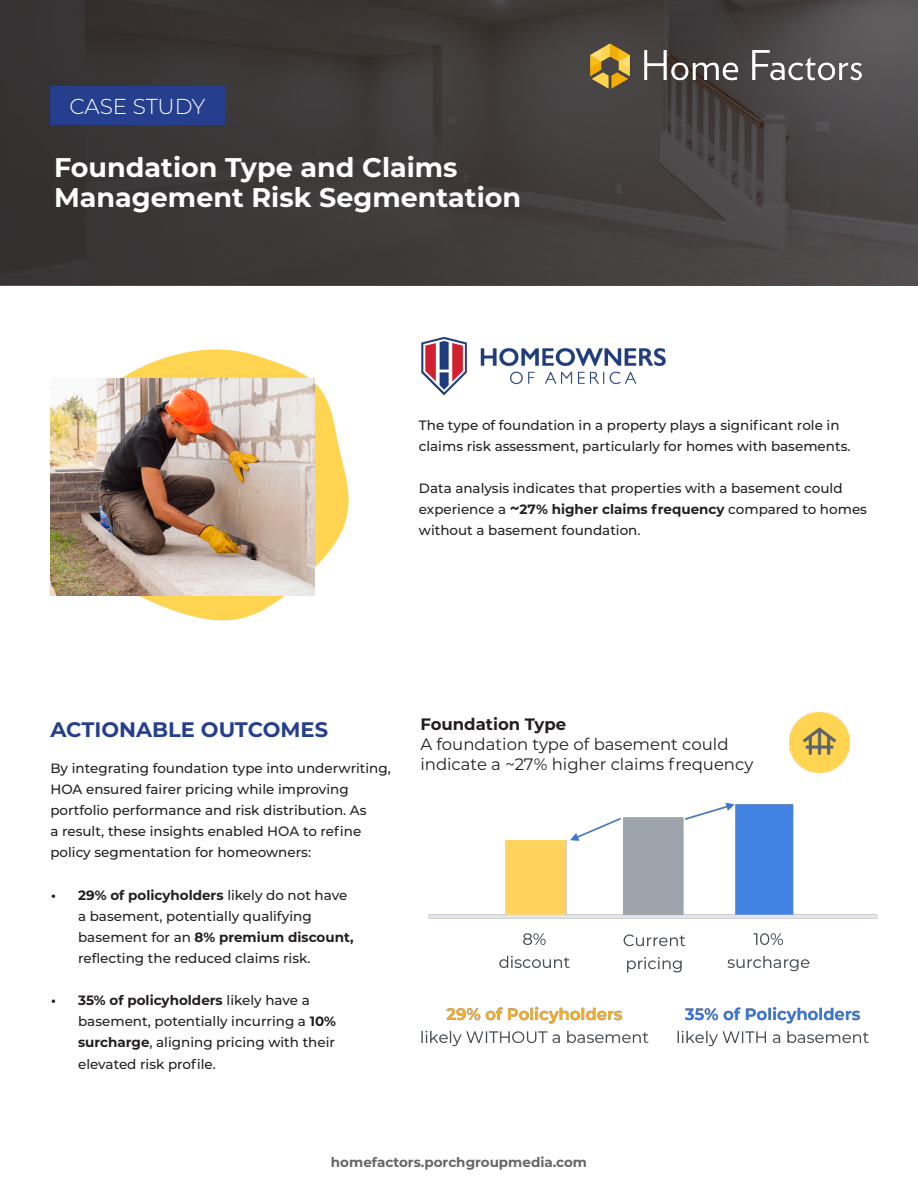
<style>
.page{position:relative;width:918px;height:1188px;background:#fff}
.page>*{position:absolute;margin:0;border:0;box-sizing:border-box;transform-origin:0 0}
.t1{font:700 27px "Montserrat";color:#fff}
.t2{font:300 21.6px "Montserrat";letter-spacing:-.01em;color:#fff}
.t3{font:700 21px "Montserrat";color:#253f8e}
.t4{font:16.5px/19.8px "Montserrat";color:#231f20}
.t5{font:700 16.5px "Montserrat";color:#231f20}
.t6{font:500 13.5px/21px "Montserrat";color:#231f20}
.t7{font:700 13.5px "Montserrat";color:#656666}
.s1{font-weight:700;font-size:16.5px}
.s2{font-weight:700}
</style>
<div class="page">
<img style="left:422px;top:802px;width:455px;height:245px">
<img style="left:422px;top:336px;width:244px;height:60px">
<svg style="left:53px;top:349px;width:296px;height:272px"></svg>
<img style="left:50px;top:379px;width:265px;height:216px">
<img style="left:790px;top:712px;width:60px;height:60px">
<svg style="left:0;top:0;width:918px;height:285px;background:#403c3c"></svg>
<div style="left:50px;top:86px;width:175px;height:39px;background:#253f8e"></div>
<img style="left:580px;top:33px;width:295px;height:67px">
<p class="t2" style="left:69px;top:91px;width:138px">CASE STUDY</p>
<p class="t1" style="left:54px;top:148px;width:405px">Foundation Type and Claims</p>
<p class="t1" style="left:54px;top:178px;width:469px">Management Risk Segmentation</p>
<p class="t6" style="left:419px;top:414px;width:433px">The type of foundation in a property plays a significant role in claims risk assessment, particularly for homes with basements.</p>
<p class="t6" style="left:419px;top:477px;width:450px">Data analysis indicates that properties with a basement could experience a <span class="s1">~</span><span class="s2">27% higher claims frequency</span> compared to homes without a basement foundation.</p>
<p class="t3" style="left:50px;top:715px;width:279px">ACTIONABLE OUTCOMES</p>
<p class="t6" style="left:50px;top:757px;width:342px">By integrating foundation type into underwriting, HOA ensured fairer pricing while improving portfolio performance and risk distribution. As<br>a result, these insights enabled HOA to refine policy segmentation for homeowners:</p>
<p class="t6" style="left:78px;top:884px;width:277px;text-indent:-27px"><span class="s2">• 29% of policyholders</span> likely do not have a basement, potentially qualifying basement for an <span class="s2">8% premium discount, </span>reflecting the reduced claims risk.</p>
<p class="t6" style="left:78px;top:989px;width:260px;text-indent:-27px"><span class="s2">• 35% of policyholders</span> likely have a basement, potentially incurring a <span class="s2">10% surcharge</span>, aligning pricing with their elevated risk profile.</p>
<p class="t5" style="left:420px;top:712px;width:147px">Foundation Type</p>
<p class="t4" style="left:420px;top:733px;width:334px">A foundation type of basement could indicate a ~27% higher claims frequency</p>
<p class="t7" style="left:331px;top:1152px;width:258px">homefactors.porchgroupmedia.com</p>
</div>
